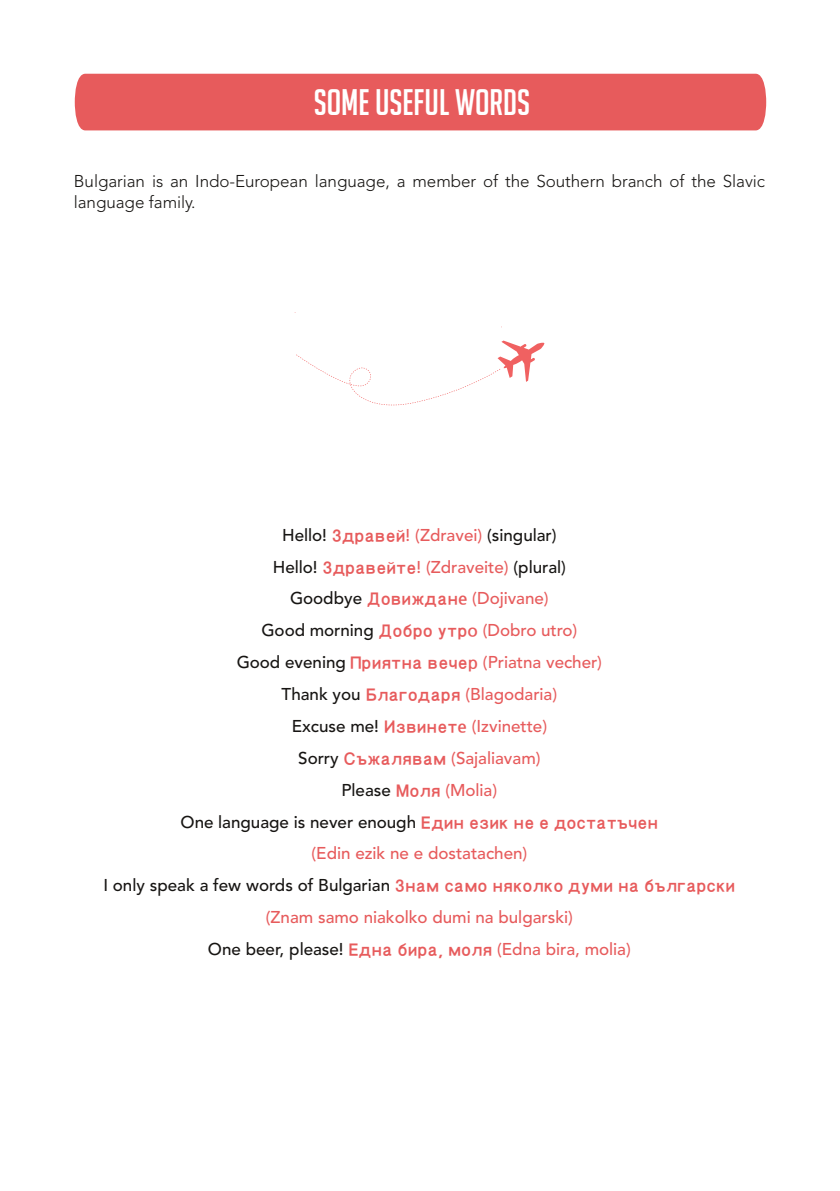
<style>
.page{position:relative;width:840px;height:1191px;background:#fff}
.page>*{position:absolute;margin:0;border:0;box-sizing:border-box;transform-origin:0 0}
.t1{font:36px "Big Noodle Titling";color:#fff}
.t2{font:500 17px/31.8px "Avenir LT Std";letter-spacing:-.005em;color:#e75b5c;text-align:center}
.t3{font:300 17px/21.2px "Avenir LT Std";letter-spacing:-.005em;color:#171513}
.s1{font-size:15px}
.s2{color:#171513}
.s3{font-family:"Nanum Gothic";font-weight:700}
</style>
<div class="page">
<div style="left:75px;top:74px;width:690px;height:56px;background:#e75b5c"></div>
<svg style="left:296px;top:340px;width:248px;height:65px"></svg>
<h1 class="t1" style="left:313px;top:83px;width:218px">SOME USEFUL WORDS</h1>
<p class="t3" style="left:74px;top:172px;width:692px">Bulgarian is an Indo-European language, a member of the Southern bra<span class="s1">n</span>ch of the Slavic language family.</p>
<p class="t2" style="left:103px;top:520px;width:633px"><span class="s2">Hello!</span> <span class="s3">Здравей</span>! (Zdravei) <span class="s2">(singular)<br>Hello!</span> <span class="s3">Здравейте</span>! (Zdraveite) <span class="s2">(plural)<br>Goodbye</span> <span class="s3">Довижданe</span> (Dojivane)<br><span class="s2">Good morning</span> <span class="s3">Добро утрo</span> (Dobro utro)<br><span class="s2">Good evening</span> <span class="s3">Приятна вечеp</span> (Priatna vecher)<br><span class="s2">Thank you</span> <span class="s3">Благодаря</span> (Blagodaria)<br><span class="s2">Excuse me!</span> <span class="s3">Извинетe</span> (Izvinette)<br><span class="s2">Sorry</span> <span class="s3">Съжалявам</span> (Sajaliavam)<br><span class="s2">Please</span> <span class="s3">Моля</span> (Molia)<br><span class="s2">One language is never enough</span> <span class="s3">Един език не е достатъчен<br></span>(Edin ezik ne e dostatachen)<br><span class="s2">I only speak a few words of Bulgarian</span> <span class="s3">Знам само няколко думи на български </span>(Znam samo niakolko dumi na bulgarski)<br><span class="s2">One beer, please!</span> <span class="s3">Една бира, моля</span> (Edna bira, molia)</p>
</div>
